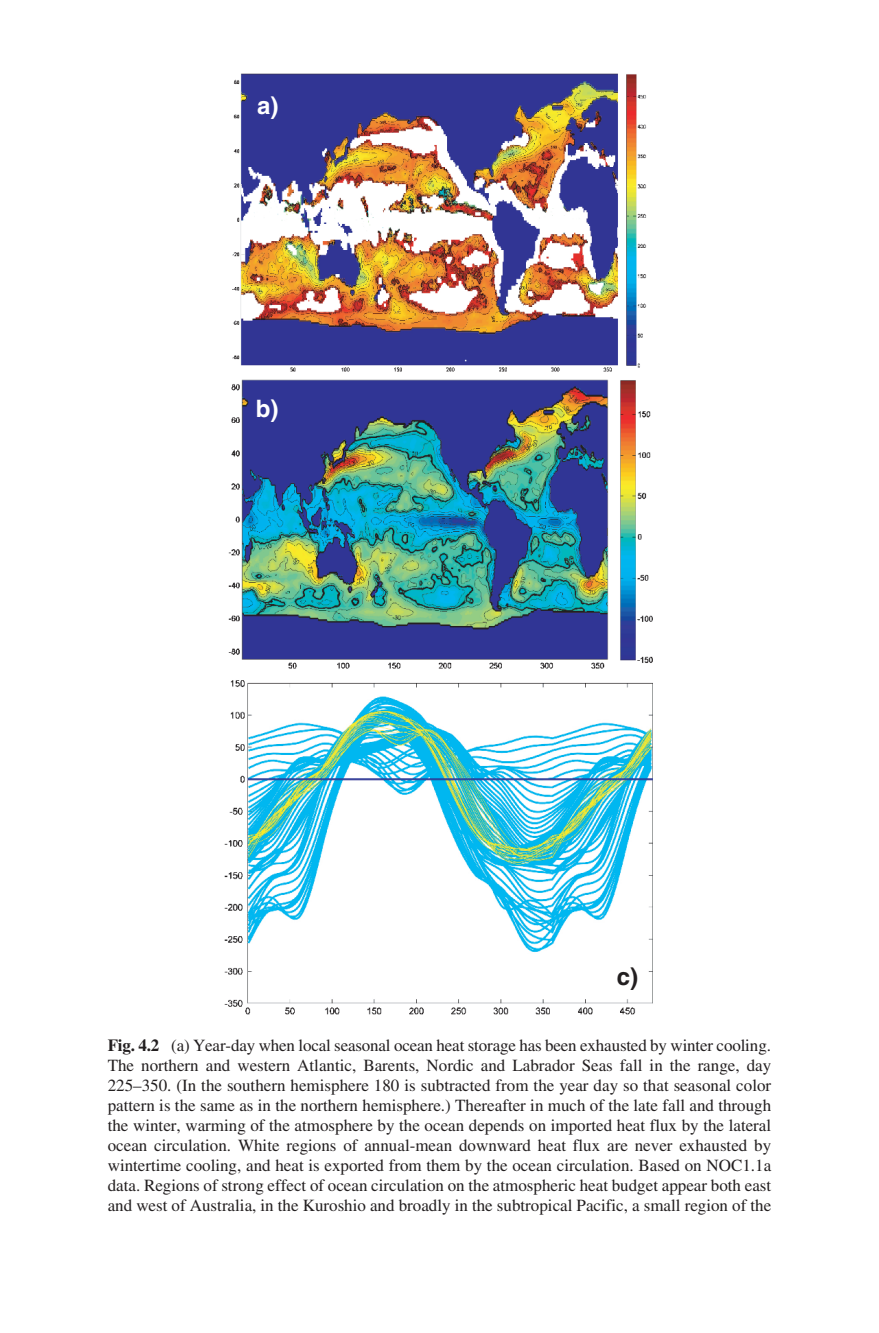
<style>
.page{position:relative;width:879px;height:1333px;background:#fff}
.page>*{position:absolute;margin:0;border:0;box-sizing:border-box;transform-origin:0 0}
.t1{font:700 24px "Helvetica";color:#fff}
.t2{font:700 24px "Helvetica";color:#231f20}
.t3{font:17px/20px "Times";color:#231f20;text-align:justify}
.s1{font-weight:700}
</style>
<div class="page">
<img style="left:224px;top:74px;width:429px;height:940px">
<p class="t1" style="left:257px;top:92px;width:23px">a)</p>
<p class="t1" style="left:256px;top:395px;width:24px">b)</p>
<p class="t2" style="left:617px;top:962px;width:23px">c)</p>
<p class="t3" style="left:108px;top:1037px;width:665px"><span class="s1">Fig. 4.2</span> (a) Year-day when local seasonal ocean heat storage has been exhausted by winter cooling.<br>The northern and western Atlantic, Barents, Nordic and Labrador Seas fall in the range, day 225–350. (In the southern hemisphere 180 is subtracted from the year day so that seasonal color pattern is the same as in the northern hemisphere.) Thereafter in much of the late fall and through the winter, warming of the atmosphere by the ocean depends on imported heat flux by the lateral ocean circulation. White regions of annual-mean downward heat flux are never exhausted by wintertime cooling, and heat is exported from them by the ocean circulation. Based on NOC1.1a data. Regions of strong effect of ocean circulation on the atmospheric heat budget appear both east and west of Australia, in the Kuroshio and broadly in the subtropical Pacific, a small region of the</p>
</div>
